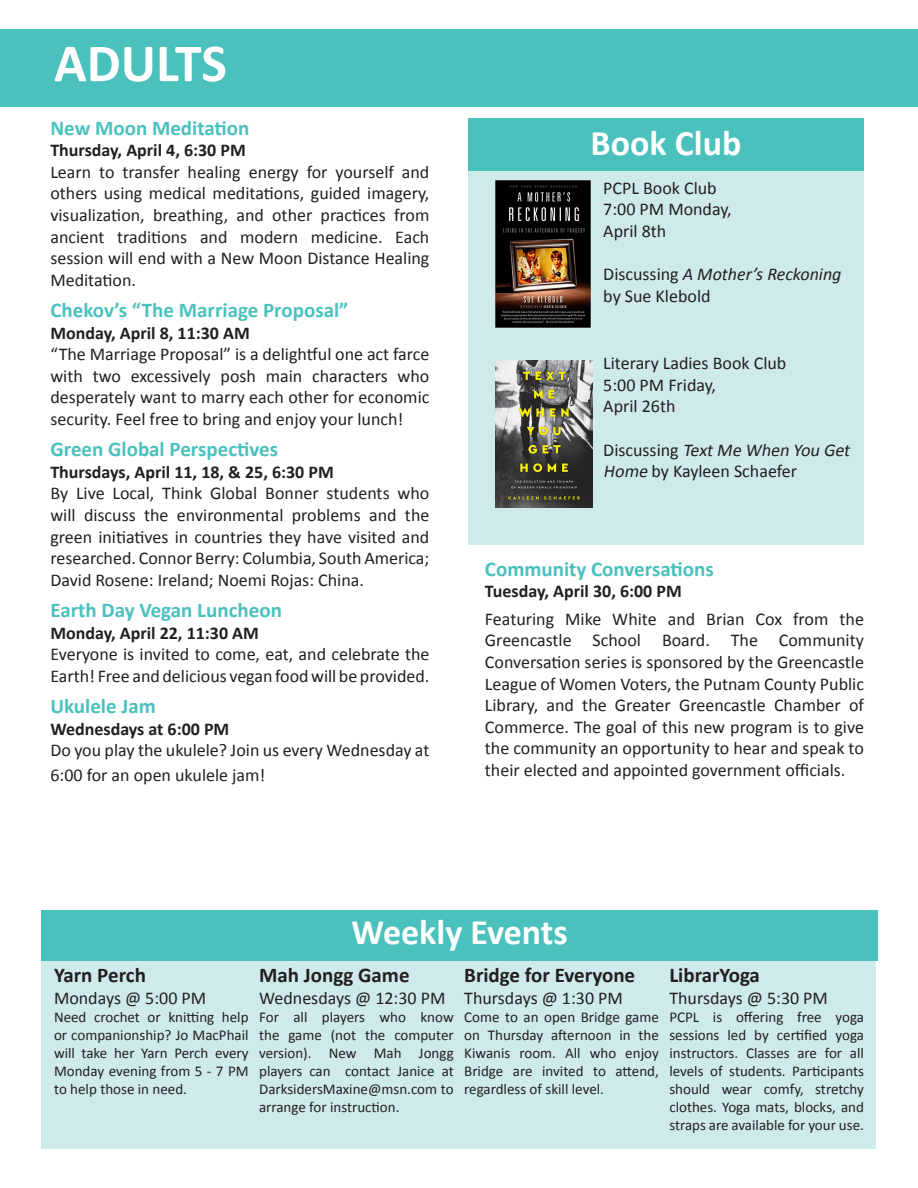
<style>
.page{position:relative;width:918px;height:1188px;background:#fff}
.page>*{position:absolute;margin:0;border:0;box-sizing:border-box;transform-origin:0 0}
.t1{font:700 54px "Calibri";color:#fff}
.t2{font:700 36px "Calibri";color:#fff}
.t3{font:700 21px "Calibri";color:#4ac1bd}
.t4{font:700 21px "Calibri";color:#231f20}
.t5{font:18px/21.6px "Calibri";color:#231f20;text-align:justify}
.t6{font:700 18px "Calibri";color:#231f20}
.t7{font:15px/18px "Calibri";color:#231f20;text-align:justify}
.s1{font-style:italic}
</style>
<div class="page">
<div style="left:0;top:29px;width:918px;height:77px;background:#4ac1bd"></div>
<div style="left:468px;top:119px;width:396px;height:52px;background:#4ac1bd"></div>
<div style="left:468px;top:171px;width:396px;height:373px;background:#cfeaeb"></div>
<div style="left:42px;top:910px;width:836px;height:51px;background:#4ac1bd"></div>
<div style="left:42px;top:961px;width:834px;height:187px;background:#cfeaeb"></div>
<img style="left:495px;top:180px;width:96px;height:148px">
<img style="left:495px;top:360px;width:98px;height:148px">
<p class="t1" style="left:54px;top:25px;width:174px">ADULTS</p>
<p class="t3" style="left:50px;top:113px;width:201px">New Moon Meditation</p>
<p class="t6" style="left:50px;top:137px;width:197px">Thursday, April 4, 6:30 PM</p>
<p class="t5" style="left:50px;top:160px;width:381px">Learn to transfer healing energy for yourself and others using medical meditations, guided imagery, visualization, breathing, and other practices from ancient traditions and modern medicine. Each session will end with a New Moon Distance Healing Meditation.</p>
<p class="t3" style="left:50px;top:295px;width:300px">Chekov’s “The Marriage Proposal”</p>
<p class="t6" style="left:50px;top:320px;width:201px">Monday, April 8, 11:30 AM</p>
<p class="t5" style="left:50px;top:343px;width:381px">“The Marriage Proposal” is a delightful one act farce with two excessively posh main characters who desperately want to marry each other for economic security. Feel free to bring and enjoy your lunch!</p>
<p class="t3" style="left:50px;top:434px;width:229px">Green Global Perspectives</p>
<p class="t6" style="left:50px;top:459px;width:285px">Thursdays, April 11, 18, &amp; 25, 6:30 PM</p>
<p class="t5" style="left:50px;top:482px;width:381px">By Live Local, Think Global Bonner students who will discuss the environmental problems and the green initiatives in countries they have visited and researched. Connor Berry: Columbia, South America; David Rosene: Ireland; Noemi Rojas: China.</p>
<p class="t3" style="left:50px;top:595px;width:233px">Earth Day Vegan Luncheon</p>
<p class="t6" style="left:50px;top:620px;width:210px">Monday, April 22, 11:30 AM</p>
<p class="t5" style="left:50px;top:643px;width:381px">Everyone is invited to come, eat, and celebrate the<br>Earth! Free and delicious vegan food will be provided.</p>
<p class="t3" style="left:50px;top:691px;width:107px">Ukulele Jam</p>
<p class="t6" style="left:50px;top:716px;width:180px">Wednesdays at 6:00 PM</p>
<p class="t5" style="left:50px;top:737px;width:381px;line-height:25.2px">Do you play the ukulele? Join us every Wednesday at<br>6:00 for an open ukulele jam!</p>
<p class="t2" style="left:591px;top:117px;width:152px">Book Club</p>
<p class="t5" style="left:603px;top:176px;width:115px">PCPL Book Club</p>
<p class="t5" style="left:603px;top:198px;width:130px">7:00 PM Monday,</p>
<p class="t5" style="left:603px;top:219px;width:65px">April 8th</p>
<p class="t5" style="left:603px;top:263px;width:240px">Discussing <span class="s1">A Mother’s Reckoning </span>by Sue Klebold</p>
<p class="t5" style="left:603px;top:352px;width:185px">Literary Ladies Book Club</p>
<p class="t5" style="left:603px;top:374px;width:114px">5:00 PM Friday,</p>
<p class="t5" style="left:603px;top:395px;width:74px">April 26th</p>
<p class="t5" style="left:603px;top:438px;width:252px">D i s c u s s i n g <span class="s1">TextMe When You Get<br>Home</span> by Kayleen Schaefer</p>
<p class="t3" style="left:485px;top:554px;width:230px">Community Conversations</p>
<p class="t6" style="left:485px;top:579px;width:198px">Tuesday, April 30, 6:00 PM</p>
<p class="t5" style="left:485px;top:608px;width:381px">Featuring Mike White and Brian Cox from the Greencastle School Board. The Community Conversation series is sponsored by the Greencastle League of Women Voters, the Putnam County Public Library, and the Greater Greencastle Chamber of Commerce. The goal of this new program is to give the community an opportunity to hear and speak to their elected and appointed government officials.</p>
<p class="t4" style="left:54px;top:961px;width:93px">Yarn Perch</p>
<p class="t5" style="left:54px;top:987px;width:154px">Mondays @ 5:00 PM</p>
<p class="t7" style="left:54px;top:1008px;width:196px">Need crochet or knitting help or companionship? Jo MacPhail will take her Yarn Perch every Monday evening from 5 - 7 PM to help those in need.</p>
<p class="t2" style="left:352px;top:907px;width:218px">Weekly Events</p>
<p class="t4" style="left:259px;top:961px;width:152px">Mah Jongg Game</p>
<p class="t5" style="left:259px;top:987px;width:188px">Wednesdays @ 12:30 PM</p>
<p class="t7" style="left:259px;top:1008px;width:196px">For all players who know the game (not the computer version). New Mah Jongg players can contact Janice at DarksidersMaxine@msn.com to arrange for instruction.</p>
<p class="t4" style="left:464px;top:961px;width:172px">Bridge for Everyone</p>
<p class="t5" style="left:464px;top:987px;width:160px">Thursdays @ 1:30 PM</p>
<p class="t7" style="left:464px;top:1008px;width:196px">Come to an open Bridge game on Thursday afternoon in the Kiwanis room. All who enjoy Bridge are invited to attend, regardless of skill level.</p>
<p class="t4" style="left:669px;top:961px;width:92px">LibrarYoga</p>
<p class="t5" style="left:669px;top:987px;width:160px">Thursdays @ 5:30 PM</p>
<p class="t7" style="left:669px;top:1008px;width:196px">PCPL is offering free yoga sessions led by certified yoga instructors. Classes are for all levels of students. Participants should wear comfy, stretchy clothes. Yoga mats, blocks, and straps are available for your use.</p>
</div>
